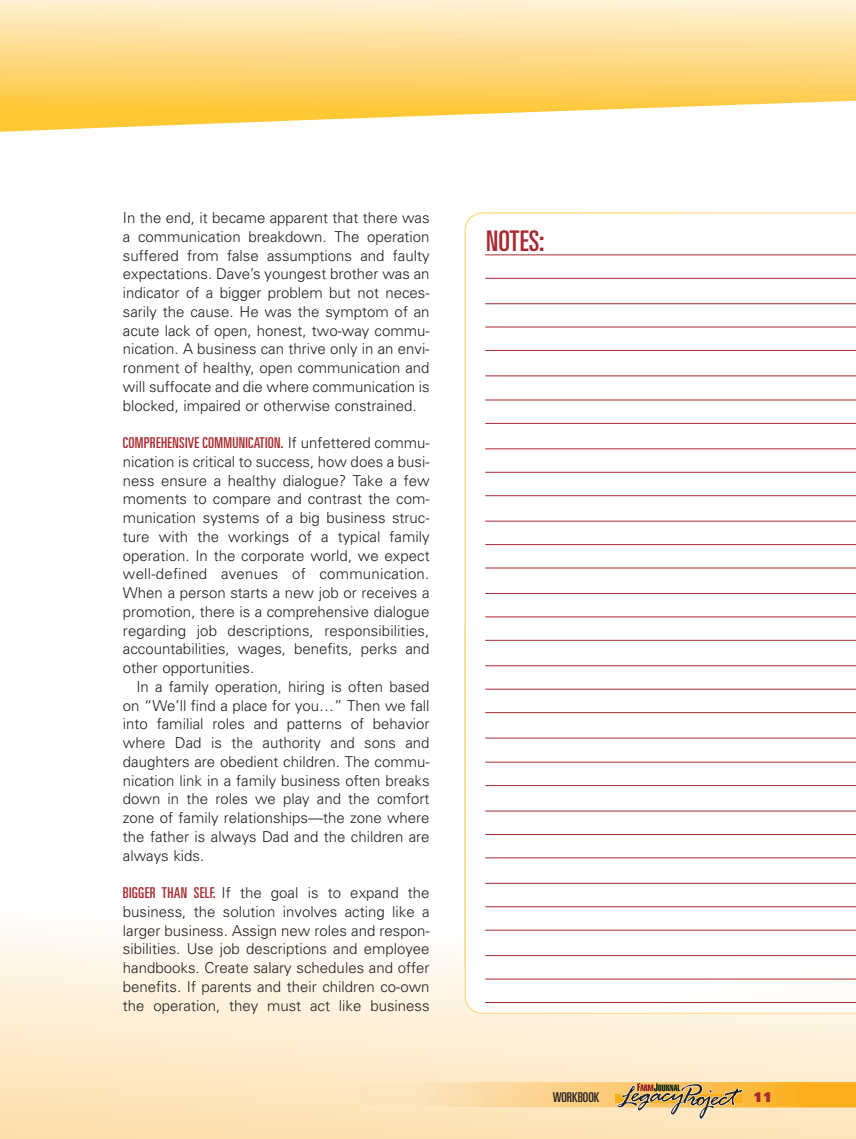
<style>
.page{position:relative;width:856px;height:1139px;background:#fff}
.page>*{position:absolute;margin:0;border:0;box-sizing:border-box;transform-origin:0 0}
.t1{font:ultra-condensed 28.5px "Univers";color:#a72b30}
.t2{font:300 15px/18.8px "Univers";color:#231f20;text-align:justify}
.t3{font:ultra-condensed 15px "Univers";letter-spacing:.02em;color:#a72b30}
.t4{font:ultra-condensed 13.5px "Univers";color:#231f20}
.t5{font:900 13.5px "Univers";color:#a72b30}
.s1{font-weight:300;font-stretch:normal;color:#231f20}
.s2{font-weight:400;font-stretch:ultra-condensed;color:#a72b30}
</style>
<div class="page">
<svg style="left:0;top:931px;width:855px;height:208px;background:#feedd1"></svg>
<img style="left:358px;top:1082px;width:497px;height:26px">
<svg style="left:0;top:0;width:855px;height:132px;background:#fedf94"></svg>
<svg style="left:615px;top:1082px;width:128px;height:42px;background:#d7b780"></svg>
<img style="left:466px;top:688px;width:389px;height:277px">
<svg style="left:464px;top:212px;width:391px;height:414px"></svg>
<img style="left:464px;top:965px;width:391px;height:49px">
<img style="left:464px;top:626px;width:2px;height:340px">
<hr style="left:485px;top:327px;width:370px;height:1px;background:#a72b30">
<hr style="left:485px;top:350px;width:370px;height:1px;background:#a72b30">
<hr style="left:485px;top:376px;width:370px;height:1px;background:#a72b30">
<hr style="left:485px;top:255px;width:370px;height:1px;background:#a72b30">
<hr style="left:485px;top:278px;width:370px;height:1px;background:#a72b30">
<hr style="left:485px;top:303px;width:370px;height:1px;background:#a72b30">
<hr style="left:485px;top:689px;width:370px;height:1px;background:#a72b30">
<hr style="left:485px;top:712px;width:370px;height:1px;background:#a72b30">
<hr style="left:485px;top:738px;width:370px;height:1px;background:#a72b30">
<hr style="left:485px;top:400px;width:370px;height:1px;background:#a72b30">
<hr style="left:485px;top:423px;width:370px;height:1px;background:#a72b30">
<hr style="left:485px;top:449px;width:370px;height:1px;background:#a72b30">
<hr style="left:485px;top:762px;width:370px;height:1px;background:#a72b30">
<hr style="left:485px;top:785px;width:370px;height:1px;background:#a72b30">
<hr style="left:485px;top:811px;width:370px;height:1px;background:#a72b30">
<hr style="left:485px;top:472px;width:370px;height:1px;background:#a72b30">
<hr style="left:485px;top:495px;width:370px;height:1px;background:#a72b30">
<hr style="left:485px;top:521px;width:370px;height:1px;background:#a72b30">
<hr style="left:485px;top:834px;width:370px;height:1px;background:#a72b30">
<hr style="left:485px;top:858px;width:370px;height:1px;background:#a72b30">
<hr style="left:485px;top:883px;width:370px;height:1px;background:#a72b30">
<hr style="left:485px;top:544px;width:370px;height:1px;background:#a72b30">
<hr style="left:485px;top:568px;width:370px;height:1px;background:#a72b30">
<hr style="left:485px;top:593px;width:370px;height:1px;background:#a72b30">
<hr style="left:485px;top:906px;width:370px;height:1px;background:#a72b30">
<hr style="left:485px;top:930px;width:370px;height:1px;background:#a72b30">
<hr style="left:485px;top:955px;width:370px;height:1px;background:#a72b30">
<hr style="left:485px;top:617px;width:370px;height:1px;background:#a72b30">
<hr style="left:485px;top:640px;width:370px;height:1px;background:#a72b30">
<hr style="left:485px;top:665px;width:370px;height:1px;background:#a72b30">
<hr style="left:485px;top:979px;width:370px;height:1px;background:#a72b30">
<hr style="left:485px;top:1002px;width:370px;height:1px;background:#a72b30">
<svg style="left:0;top:1133px;width:2px;height:6px"></svg>
<svg style="left:851px;top:1133px;width:5px;height:6px"></svg>
<p class="t2" style="left:123px;top:208px;width:308px">In the end, it became apparent that there was a communication breakdown. The operation suffered from false assumptions and faulty expectations. Dave’s youngest brother was an indicator of a bigger problem but not neces&shy;sarily the cause. He was the symptom of an acute lack of open, honest, two-way commu&shy;nication. A business can thrive only in an envi&shy;ronment of healthy, open communication and will suffocate and die where communication is blocked, impaired or otherwise constrained.</p>
<p class="t3" style="left:123px;top:434px;width:308px">COMPREHENSIVE COMMUNICATION. <span class="s1">If unfettered commu-</span></p>
<p class="t2" style="left:123px;top:452px;width:308px">nication is critical to success, how does a busi-</p>
<p class="t2" style="left:123px;top:470px;width:308px">ness ensure a healthy dialogue? Take a few</p>
<p class="t2" style="left:123px;top:489px;width:308px">moments to compare and contrast the com-</p>
<p class="t2" style="left:123px;top:508px;width:308px">munication systems of a big business struc-</p>
<p class="t2" style="left:123px;top:527px;width:308px">ture with the workings of a typical family</p>
<p class="t2" style="left:123px;top:545px;width:308px">operation. In the corporate world, we expect</p>
<p class="t2" style="left:123px;top:564px;width:308px">well-defined avenues of communication.</p>
<p class="t2" style="left:123px;top:583px;width:308px">When a person starts a new job or receives a</p>
<p class="t2" style="left:123px;top:602px;width:308px">promotion, there is a comprehensive dialogue</p>
<p class="t2" style="left:123px;top:620px;width:308px">regarding job descriptions, responsibilities,</p>
<p class="t2" style="left:123px;top:639px;width:308px">accountabilities, wages, benefits, perks and</p>
<p class="t2" style="left:123px;top:658px;width:133px">other opportunities.</p>
<p class="t2" style="left:136px;top:677px;width:294px">In a family operation, hiring is often based</p>
<p class="t2" style="left:123px;top:695px;width:308px">on “We’ll find a place for you…” Then we fall</p>
<p class="t2" style="left:123px;top:714px;width:308px">into familial roles and patterns of behavior</p>
<p class="t2" style="left:123px;top:733px;width:308px">where Dad is the authority and sons and</p>
<p class="t2" style="left:123px;top:752px;width:308px">daughters are obedient children. The commu-</p>
<p class="t2" style="left:123px;top:770px;width:308px">nication link in a family business often breaks</p>
<p class="t2" style="left:123px;top:789px;width:308px">down in the roles we play and the comfort</p>
<p class="t2" style="left:123px;top:808px;width:308px">zone of family relationships—the zone where</p>
<p class="t2" style="left:123px;top:827px;width:308px">the father is always Dad and the children are</p>
<p class="t2" style="left:123px;top:845px;width:83px">always kids.</p>
<p class="t2" style="left:123px;top:883px;width:308px"><span class="s2">BIGGER THAN SELF.</span> If the goal is to expand the business, the solution involves acting like a larger business. Assign new roles and respon&shy;sibilities. Use job descriptions and employee handbooks. Create salary schedules and offer benefits. If parents and their children co-own the operation, they must act like business</p>
<p class="t1" style="left:486px;top:224px;width:60px">NOTES:</p>
<p class="t4" style="left:552px;top:1089px;width:48px">WORKBOOK</p>
<p class="t5" style="left:753px;top:1088px;width:20px">11</p>
</div>
